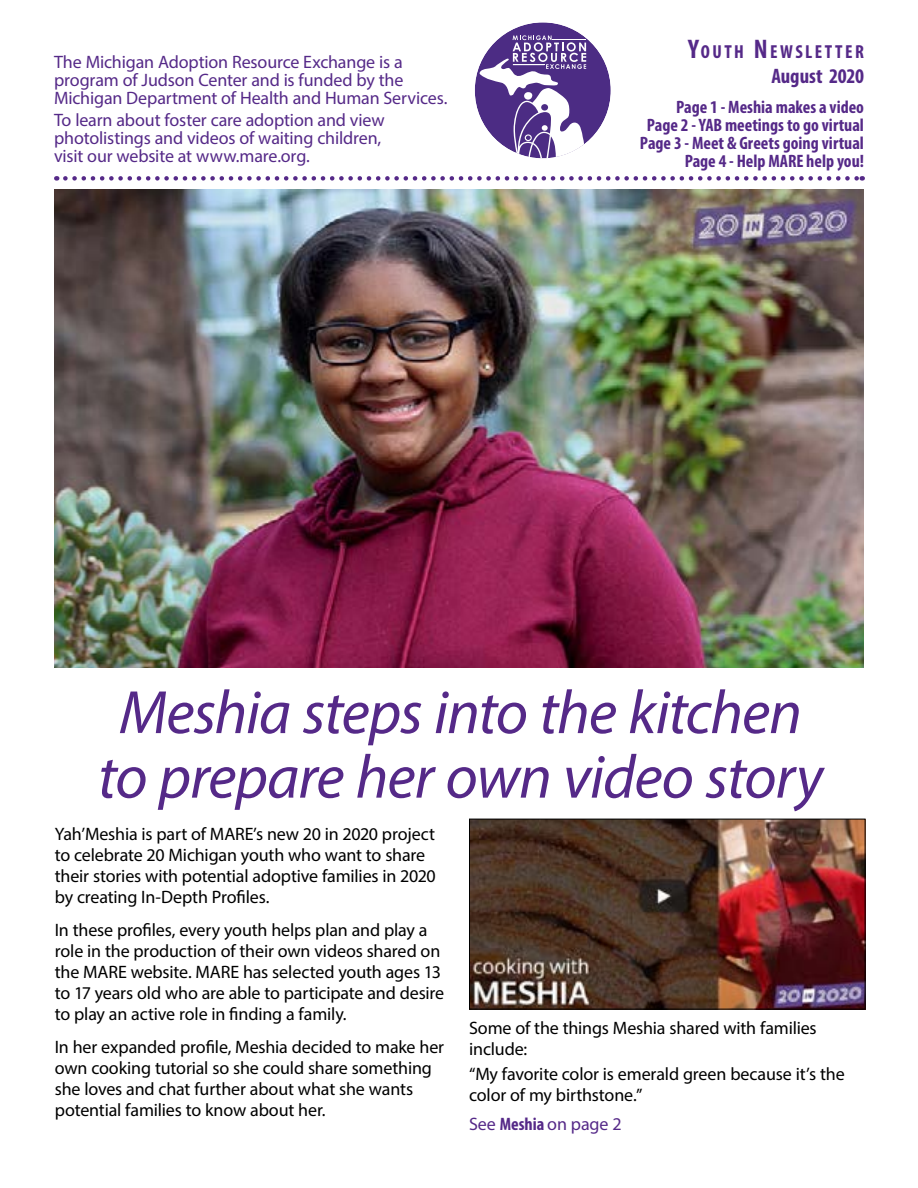
<style>
.page{position:relative;width:918px;height:1188px;background:#fff}
.page>*{position:absolute;margin:0;border:0;box-sizing:border-box;transform-origin:0 0}
.t1{font:italic 61.65px/64.5px "Myriad Pro";letter-spacing:-.02em;color:#552988;text-align:center}
.t2{font:700 condensed 21px "Myriad Pro";letter-spacing:-.005em;color:#552988}
.t3{font:700 condensed 18.9px "Myriad Pro";letter-spacing:.13em;color:#552988}
.t4{font:18px/21px "Myriad Pro";letter-spacing:-.01em;color:#000}
.t5{font:18px/18px "Myriad Pro";letter-spacing:-.01em;color:#552988}
.t6{font:700 condensed 18px/18px "Myriad Pro";color:#552988;text-align:right}
.s1{font-size:27px}
.s2{font-weight:700;font-stretch:condensed}
</style>
<div class="page">
<svg style="left:65px;top:176px;width:798px;height:5px"></svg>
<img style="left:471px;top:821px;width:393px;height:187px">
<div style="left:469px;top:819px;width:397px;height:191px;border:1px solid #000"></div>
<div style="left:475px;top:22px;width:136px;height:136px;background:#4c2c84;border-radius:50%"></div>
<svg style="left:479px;top:30px;width:114px;height:128px"></svg>
<img style="left:55px;top:189px;width:809px;height:479px">
<p class="t5" style="left:54px;top:52px;width:395px">The Michigan Adoption Resource Exchange is a program of Judson Center and is funded by the<br>Michigan Department of Health and Human Services.</p>
<p class="t5" style="left:54px;top:111px;width:332px">To learn about foster care adoption and view photolistings and videos of waiting children, visit our website at www.mare.org.</p>
<p class="t3" style="left:688px;top:40px;width:177px"><span class="s1">Y</span>OUTH <span class="s1">N</span>EWSLETTER</p>
<p class="t2" style="left:771px;top:63px;width:94px">August 2020</p>
<p class="t6" style="left:640px;top:98px;width:226px">Page 1 - Meshia makes a video<br>Page 2 - YAB meetings to go virtual<br>Page 3 - Meet &amp; Greets going virtual<br>Page 4 - Help MARE help you!</p>
<h1 class="t1" style="left:98px;top:679px;width:727px">Meshia steps into the kitchen to prepare her own video story</h1>
<p class="t4" style="left:55px;top:823px;width:383px">Yah’Meshia is part of MARE’s new 20 in 2020 project to celebrate 20 Michigan youth who want to share their stories with potential adoptive families in 2020 by creating In-Depth Profiles.</p>
<p class="t4" style="left:55px;top:919px;width:391px">In these profiles, every youth helps plan and play a role in the production of their own videos shared on the MARE website. MARE has selected youth ages 13 to 17 years old who are able to participate and desire to play an active role in finding a family.</p>
<p class="t4" style="left:55px;top:1036px;width:391px">In her expanded profile, Meshia decided to make her own cooking tutorial so she could share something she loves and chat further about what she wants potential families to know about her.</p>
<p class="t4" style="left:469px;top:1017px;width:349px">Some of the things Meshia shared with families include:</p>
<p class="t4" style="left:469px;top:1063px;width:377px">“My favorite color is emerald green because it’s the color of my birthstone.”</p>
<p class="t5" style="left:469px;top:1114px;width:154px">See <span class="s2">Meshia</span> on page 2</p>
</div>
